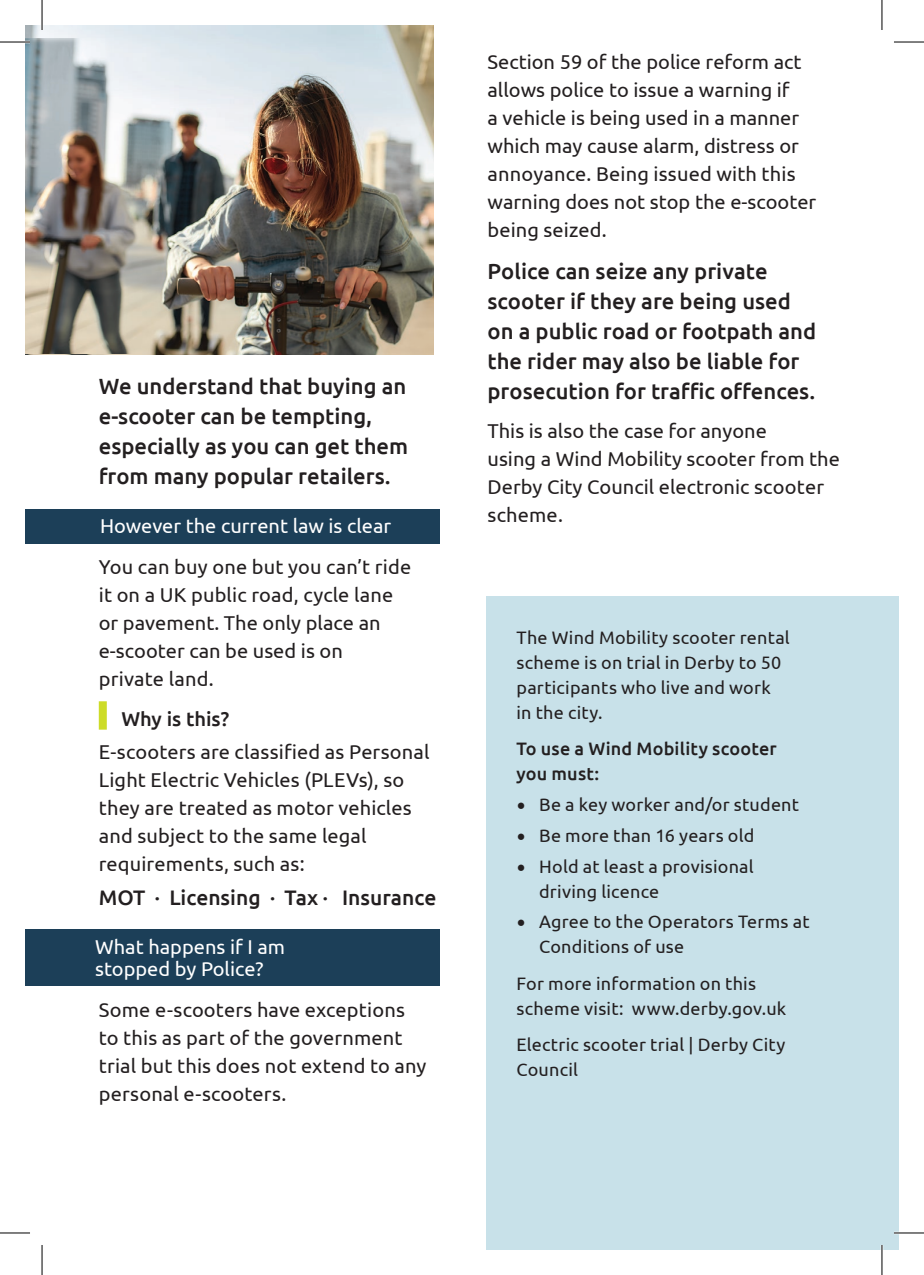
<style>
.page{position:relative;width:924px;height:1275px;background:#fff}
.page>*{position:absolute;margin:0;border:0;box-sizing:border-box;transform-origin:0 0}
.t1{font:500 22px/30px "Ubuntu";color:#231f20}
.t2{font:500 21px "Ubuntu";color:#231f20}
.t3{font:20px/28px "Ubuntu";color:#231f20}
.t4{font:20px/22px "Ubuntu";color:#fff}
.t5{font:18px/25px "Ubuntu";letter-spacing:.015em;color:#231f20}
.t6{font:500 18px/25px "Ubuntu";letter-spacing:.01em;color:#231f20}
.s1{font-weight:500}
.s2{font-family:"Minion Pro";font-size:24px}
</style>
<div class="page">
<div style="left:486px;top:596px;width:412px;height:654px;background:#c8e1e9"></div>
<img style="left:25px;top:26px;width:408px;height:328px">
<div style="left:99px;top:701px;width:8px;height:28px;background:#cddc28"></div>
<div style="left:25px;top:929px;width:414px;height:57px;background:#1c3f58"></div>
<div style="left:25px;top:509px;width:414px;height:34px;background:#1c3f58"></div>
<img style="left:25px;top:38px;width:155px;height:316px">
<hr style="left:0;top:41px;width:30px;height:2px;background:#fff">
<hr style="left:893px;top:1231px;width:30px;height:3px;background:#fff">
<hr style="left:41px;top:0;width:2px;height:30px;background:#fff">
<hr style="left:880px;top:1245px;width:2px;height:30px;background:#fff">
<hr style="left:0;top:42px;width:30px;height:1px;background:#000">
<hr style="left:893px;top:42px;width:30px;height:1px;background:#000">
<hr style="left:0;top:1232px;width:30px;height:1px;background:#000">
<hr style="left:893px;top:1232px;width:30px;height:1px;background:#000">
<hr style="left:42px;top:0;width:1px;height:30px;background:#000">
<hr style="left:42px;top:1245px;width:1px;height:30px;background:#000">
<hr style="left:881px;top:0;width:1px;height:30px;background:#000">
<hr style="left:881px;top:1245px;width:1px;height:30px;background:#000">
<p class="t1" style="left:99px;top:371px;width:309px">We understand that buying an e-scooter can be tempting,</p>
<p class="t1" style="left:99px;top:431px;width:311px">especially as you can get them from many popular retailers.</p>
<p class="t4" style="left:100px;top:514px;width:292px">However the current law is clear</p>
<p class="t3" style="left:99px;top:552px;width:314px">You can buy one but you can’t ride it on a UK public road, cycle lane or pavement. The only place an e-scooter can be used is on private land.</p>
<p class="t3" style="left:99px;top:701px;width:332px;line-height:33.6px;text-indent:23px"><span class="s1">Why is this?<br></span>E-scooters are classified as Personal</p>
<p class="t3" style="left:99px;top:765px;width:314px">Light Electric Vehicles (PLEVs), so they are treated as motor vehicles and subject to the same legal requirements, such as:</p>
<p class="t2" style="left:99px;top:884px;width:339px">MOT · Licensing · Tax · Insurance</p>
<p class="t4" style="left:95px;top:935px;width:191px">What happens if I am stopped by Police?</p>
<p class="t3" style="left:99px;top:995px;width:329px">Some e-scooters have exceptions to this as part of the government trial but this does not extend to any personal e-scooters.</p>
<p class="t3" style="left:487px;top:48px;width:330px">Section 59 of the police reform act allows police to issue a warning if<br>a vehicle is being used in a manner which may cause alarm, distress or annoyance. Being issued with this warning does not stop the e-scooter being seized.</p>
<p class="t1" style="left:487px;top:255px;width:330px">Police can seize any private scooter if they are being used on a public road or footpath and the rider may also be liable for prosecution for traffic offences.</p>
<p class="t3" style="left:487px;top:416px;width:353px">This is also the case for anyone<br>using a Wind Mobility scooter from the<br>Derby City Council electronic scooter scheme.</p>
<p class="t5" style="left:516px;top:624px;width:275px">The Wind Mobility scooter rental scheme is on trial in Derby to 50 participants who live and work in the city.</p>
<p class="t6" style="left:516px;top:736px;width:262px">To use a Wind Mobility scooter you must:</p>
<p class="t5" style="left:516px;top:791px;width:284px"><span class="s2">•</span> Be a key worker and/or student</p>
<p class="t5" style="left:516px;top:822px;width:239px"><span class="s2">•</span> Be more than 16 years old</p>
<p class="t5" style="left:539px;top:853px;width:216px;text-indent:-23px"><span class="s2">•</span> Hold at least a provisional driving licence</p>
<p class="t5" style="left:539px;top:908px;width:272px;text-indent:-23px"><span class="s2">•</span> Agree to the Operators Terms at<br>Conditions of use</p>
<p class="t5" style="left:516px;top:970px;width:271px">For more information on this scheme visit: www.derby.gov.uk</p>
<p class="t5" style="left:516px;top:1031px;width:270px">Electric scooter trial | Derby City<br>Council</p>
</div>
